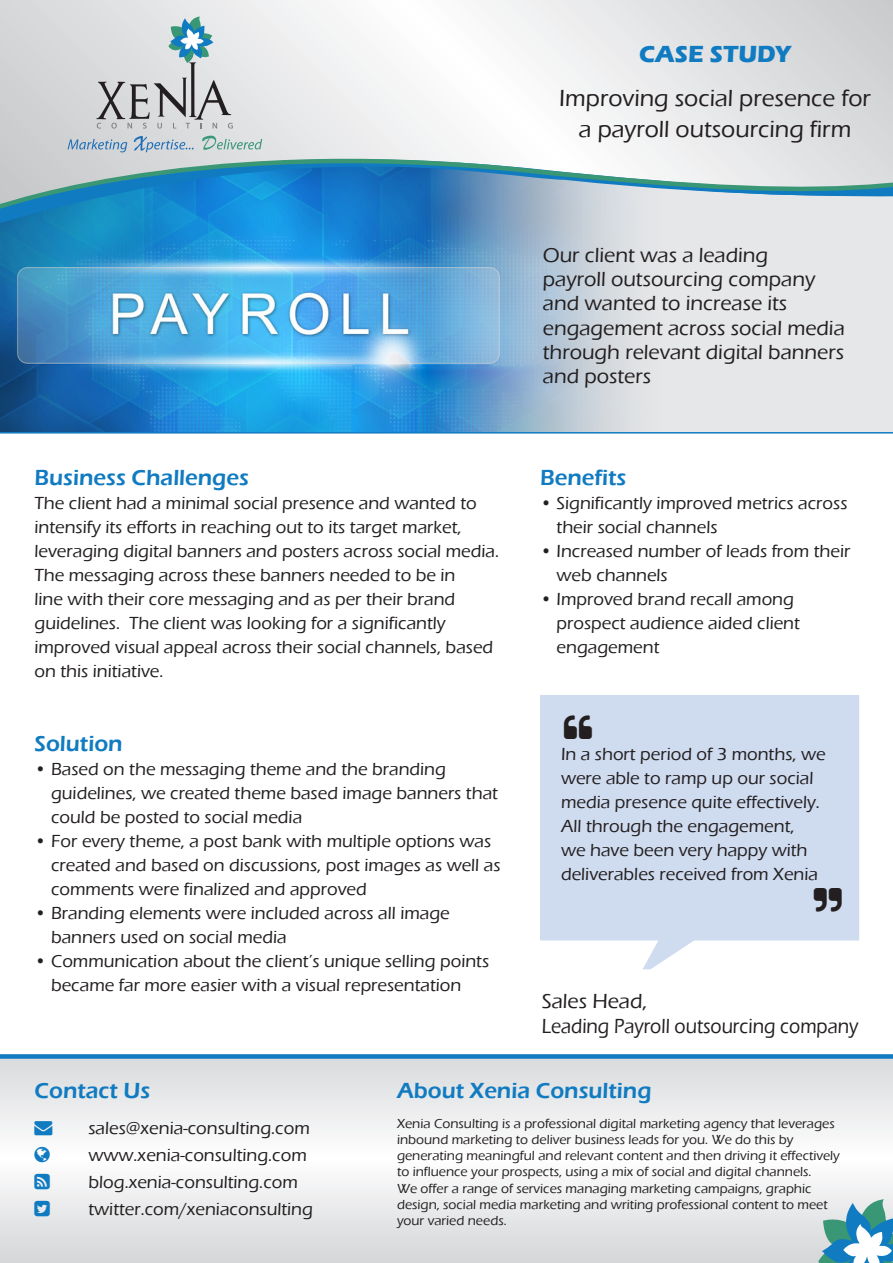
<style>
.page{position:relative;width:893px;height:1263px;background:#fff}
.page>*{position:absolute;margin:0;border:0;box-sizing:border-box;transform-origin:0 0}
.t1{font:500 24px/30.5px "Eras ITC";color:#231f20;text-align:center}
.t2{font:700 24px "Eras ITC";color:#107bc1}
.t3{font:600 22.5px "Eras ITC";color:#107bc1}
.t4{font:500 21px/24px "Eras ITC";color:#231f20}
.t5{font:500 18px/24px "Eras ITC";color:#231f20}
.t6{font:500 13.5px "Eras ITC";color:#231f20}
.s1{color:#107bc1}
</style>
<div class="page">
<img style="left:0;top:227px;width:893px;height:207px">
<svg style="left:0;top:0;width:893px;height:130px"></svg>
<svg style="left:0;top:130px;width:893px;height:97px;background:#79b1d5"></svg>
<svg style="left:0;top:131px;width:893px;height:87px"></svg>
<svg style="left:1px;top:1059px;width:891px;height:203px"></svg>
<svg style="left:818px;top:1199px;width:75px;height:64px"></svg>
<svg style="left:540px;top:695px;width:319px;height:274px;background:#d3def0"></svg>
<div style="left:0;top:1054px;width:893px;height:5px;background:#107bc1"></div>
<svg style="left:68px;top:139px;width:59px;height:13px"></svg>
<svg style="left:134px;top:136px;width:60px;height:16px"></svg>
<svg style="left:202px;top:136px;width:60px;height:14px"></svg>
<svg style="left:96px;top:17px;width:137px;height:112px;background:#c1c8cb"></svg>
<svg style="left:34px;top:1147px;width:16px;height:15px"></svg>
<svg style="left:34px;top:1174px;width:16px;height:15px"></svg>
<svg style="left:34px;top:1201px;width:16px;height:15px"></svg>
<svg style="left:564px;top:715px;width:28px;height:23px"></svg>
<svg style="left:814px;top:888px;width:28px;height:24px"></svg>
<p class="t2" style="left:639px;top:40px;width:153px">CASE STUDY</p>
<p class="t1" style="left:559px;top:83px;width:313px">Improving social presence for a payroll outsourcing firm</p>
<p class="t3" style="left:34px;top:465px;width:216px">Business Challenges</p>
<p class="t5" style="left:34px;top:491px;width:466px">The client had a minimal social presence and wanted to intensify its efforts in reaching out to its target market, leveraging digital banners and posters across social media.<br>The messaging across these banners needed to be in<br>line with their core messaging and as per their brand guidelines. The client was looking for a significantly improved visual appeal across their social channels, based on this initiative.</p>
<p class="t3" style="left:34px;top:731px;width:90px">Solution</p>
<p class="t5" style="left:51px;top:758px;width:448px;text-indent:-17px">• Based on the messaging theme and the branding guidelines, we created theme based image banners that could be posted to social media</p>
<p class="t5" style="left:51px;top:830px;width:451px;text-indent:-17px">• For every theme, a post bank with multiple options was created and based on discussions, post images as well as comments were finalized and approved</p>
<p class="t5" style="left:51px;top:902px;width:400px;text-indent:-17px">• Branding elements were included across all image banners used on social media</p>
<p class="t5" style="left:51px;top:950px;width:440px;text-indent:-17px">• Communication about the client’s unique selling points became far more easier with a visual representation</p>
<p class="t4" style="left:543px;top:244px;width:303px">Our client was a leading<br>payroll outsourcing company and wanted to increase its engagement across social media through relevant digital banners and posters</p>
<p class="t3" style="left:540px;top:465px;width:88px">Benefits</p>
<p class="t5" style="left:557px;top:491px;width:292px;text-indent:-17px">• Significantly improved metrics across their social channels</p>
<p class="t5" style="left:557px;top:539px;width:295px;text-indent:-17px">• Increased number of leads from their web channels</p>
<p class="t5" style="left:557px;top:587px;width:245px;text-indent:-17px">• Improved brand recall among prospect audience aided client engagement</p>
<p class="t5" style="left:561px;top:742px;width:266px">In a short period of 3 months, we were able to ramp up our social media presence quite effectively.<br>All through the engagement,<br>we have been very happy with deliverables received from Xenia</p>
<p class="t4" style="left:542px;top:989px;width:318px;line-height:25.2px">Sales Head,<br>Leading Payroll outsourcing company</p>
<p class="t3" style="left:34px;top:1077px;width:117px">Contact Us</p>
<p class="t5" style="left:34px;top:1116px;width:277px"><span class="s1">→</span> sales@xenia-consulting.com</p>
<p class="t5" style="left:88px;top:1143px;width:220px">www.xenia-consulting.com</p>
<p class="t5" style="left:88px;top:1170px;width:211px">blog.xenia-consulting.com</p>
<p class="t5" style="left:88px;top:1197px;width:226px">twitter.com/xeniaconsulting</p>
<p class="t3" style="left:397px;top:1077px;width:256px">About Xenia Consulting</p>
<p class="t6" style="left:397px;top:1116px;width:439px">Xenia Consulting is a professional digital marketing agency that leverages</p>
<p class="t6" style="left:397px;top:1132px;width:398px">inbound marketing to deliver business leads for you. We do this by</p>
<p class="t6" style="left:397px;top:1148px;width:444px">generating meaningful and relevant content and then driving it effectively</p>
<p class="t6" style="left:397px;top:1164px;width:416px">to influence your prospects, using a mix of social and digital channels.</p>
<p class="t6" style="left:397px;top:1180px;width:416px">We offer a range of services managing marketing campaigns, graphic</p>
<p class="t6" style="left:397px;top:1197px;width:432px">design, social media marketing and writing professional content to meet</p>
<p class="t6" style="left:397px;top:1213px;width:111px">your varied needs.</p>
</div>
